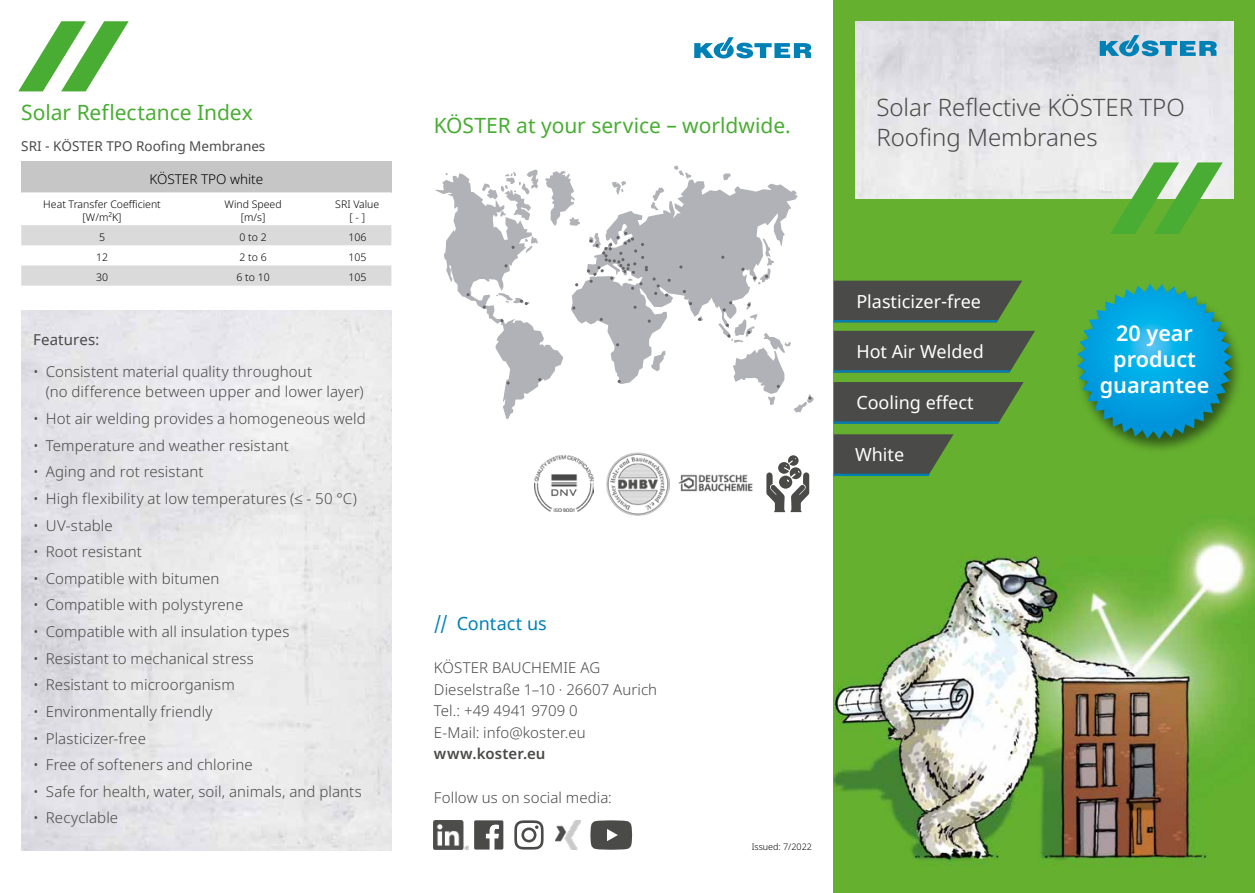
<style>
.page{position:relative;width:1255px;height:893px;background:#fff}
.page>*{position:absolute;margin:0;border:0;box-sizing:border-box;transform-origin:0 0}
.t1{font:300 24px/30px "Noto Sans";color:#4a4a49}
.t2{font:600 21.6px/26px "Noto Sans";color:#fff;text-align:center}
.t3{font:21px "Noto Sans";color:#49ad33}
.t4{font:18px "Noto Sans";color:#fff}
.t5{font:18px "Noto Sans";color:#0081b6}
.t6{font:300 15px/21.6px "Noto Sans";letter-spacing:.005em;color:#4a4a49}
.t7{font:600 15px "Noto Sans";letter-spacing:.01em;color:#4a4a49}
.t8{font:15px "Noto Sans";letter-spacing:.01em;color:#4a4a49}
.t9{font:13.5px "Noto Sans";color:#4a4a49}
.t10{font:300 13.5px "Noto Sans";color:#000}
.t11{font:300 10.5px/12.6px "Noto Sans";color:#000;text-align:center}
.t12{font:300 9px "Noto Sans";color:#000}
</style>
<div class="page">
<div style="left:833px;top:0;width:421px;height:104px;background:#65b02f"></div>
<div style="left:833px;top:104px;width:421px;height:104px;background:#65b02f"></div>
<img style="left:833px;top:208px;width:421px;height:685px">
<img style="left:855px;top:21px;width:378px;height:178px">
<svg style="left:1099px;top:35px;width:117px;height:21px"></svg>
<svg style="left:1110px;top:162px;width:112px;height:72px"></svg>
<svg style="left:18px;top:21px;width:111px;height:70px"></svg>
<div style="left:1073px;top:284px;width:171px;height:171px;background:#000;opacity:.5"></div>
<svg style="left:1076px;top:284px;width:156px;height:155px"></svg>
<div style="left:21px;top:161px;width:370px;height:31px;background:#c6c6c6"></div>
<svg style="left:21px;top:192px;width:370px;height:94px"></svg>
<svg style="left:674px;top:165px;width:17px;height:14px"></svg>
<svg style="left:723px;top:173px;width:7px;height:6px"></svg>
<svg style="left:580px;top:179px;width:217px;height:205px;fill:#b4b5b9"></svg>
<svg style="left:612px;top:181px;width:14px;height:14px"></svg>
<svg style="left:599px;top:318px;width:4px;height:3px"></svg>
<svg style="left:698px;top:316px;width:5px;height:5px"></svg>
<svg style="left:679px;top:265px;width:3px;height:4px"></svg>
<svg style="left:682px;top:290px;width:4px;height:3px"></svg>
<svg style="left:753px;top:238px;width:20px;height:46px"></svg>
<svg style="left:587px;top:232px;width:72px;height:63px"></svg>
<svg style="left:718px;top:301px;width:95px;height:111px"></svg>
<svg style="left:435px;top:170px;width:145px;height:249px"></svg>
<svg style="left:694px;top:37px;width:117px;height:21px"></svg>
<img style="left:534px;top:456px;width:59px;height:56px">
<img style="left:606px;top:452px;width:64px;height:63px">
<img style="left:678px;top:474px;width:75px;height:18px">
<svg style="left:766px;top:455px;width:43px;height:57px"></svg>
<img style="left:434px;top:820px;width:34px;height:30px">
<img style="left:555px;top:820px;width:25px;height:30px">
<svg style="left:474px;top:820px;width:29px;height:29px"></svg>
<svg style="left:514px;top:820px;width:29px;height:29px"></svg>
<svg style="left:590px;top:820px;width:42px;height:30px"></svg>
<svg style="left:833px;top:281px;width:189px;height:41px"></svg>
<svg style="left:833px;top:382px;width:190px;height:42px"></svg>
<svg style="left:833px;top:331px;width:202px;height:41px"></svg>
<svg style="left:833px;top:434px;width:120px;height:42px"></svg>
<h3 class="t3" style="left:21px;top:98px;width:233px">Solar Reflectance Index</h3>
<h1 class="t1" style="left:876px;top:93px;width:310px">Solar Reflective KÖSTER TPO<br>Roofing Membranes</h1>
<h3 class="t3" style="left:434px;top:111px;width:358px">KÖSTER at your service – worldwide.</h3>
<p class="t9" style="left:21px;top:137px;width:246px">SRI - KÖSTER TPO Roofing Membranes</p>
<p class="t10" style="left:149px;top:170px;width:115px">KÖSTER TPO white</p>
<p class="t11" style="left:43px;top:198px;width:119px">Heat Transfer Coefficient [W/m²K]</p>
<p class="t11" style="left:224px;top:198px;width:59px">Wind Speed [m/s]</p>
<p class="t11" style="left:335px;top:198px;width:46px">SRI Value [ - ]</p>
<p class="t11" style="left:99px;top:231px;width:7px">5</p>
<p class="t11" style="left:239px;top:231px;width:29px">0 to 2</p>
<p class="t11" style="left:348px;top:231px;width:19px">106</p>
<p class="t11" style="left:96px;top:251px;width:13px">12</p>
<p class="t11" style="left:239px;top:251px;width:29px">2 to 6</p>
<p class="t11" style="left:348px;top:251px;width:19px">105</p>
<p class="t11" style="left:96px;top:271px;width:13px">30</p>
<p class="t11" style="left:236px;top:271px;width:35px">6 to 10</p>
<p class="t11" style="left:348px;top:271px;width:19px">105</p>
<p class="t8" style="left:33px;top:330px;width:68px">Features:</p>
<p class="t6" style="left:46px;top:362px;width:319px;line-height:20.2px;text-indent:-13px">• Consistent material quality throughout<br>(no difference between upper and lower layer)</p>
<p class="t6" style="left:33px;top:408px;width:334px">• Hot air welding provides a homogeneous weld</p>
<p class="t6" style="left:33px;top:435px;width:257px">• Temperature and weather resistant</p>
<p class="t6" style="left:33px;top:461px;width:172px">• Aging and rot resistant</p>
<p class="t6" style="left:33px;top:488px;width:325px">• High flexibility at low temperatures (≤ - 50 °C)</p>
<p class="t6" style="left:33px;top:515px;width:81px">• UV-stable</p>
<p class="t6" style="left:33px;top:541px;width:110px">• Root resistant</p>
<p class="t6" style="left:33px;top:568px;width:188px">• Compatible with bitumen</p>
<p class="t6" style="left:33px;top:594px;width:212px">• Compatible with polystyrene</p>
<p class="t6" style="left:33px;top:621px;width:258px">• Compatible with all insulation types</p>
<p class="t6" style="left:33px;top:648px;width:222px">• Resistant to mechanical stress</p>
<p class="t6" style="left:33px;top:674px;width:203px">• Resistant to microorganism</p>
<p class="t6" style="left:33px;top:701px;width:181px">• Environmentally friendly</p>
<p class="t6" style="left:33px;top:728px;width:114px">• Plasticizer-free</p>
<p class="t6" style="left:33px;top:754px;width:221px">• Free of softeners and chlorine</p>
<p class="t6" style="left:33px;top:781px;width:330px">• Safe for health, water, soil, animals, and plants</p>
<p class="t6" style="left:33px;top:807px;width:87px">• Recyclable</p>
<p class="t5" style="left:434px;top:611px;width:114px">// Contact us</p>
<p class="t6" style="left:434px;top:657px;width:225px">KÖSTER BAUCHEMIE AG<br>Dieselstraße 1–10 · 26607 Aurich<br>Tel.: +49 4941 9709 0<br>E-Mail: info@koster.eu</p>
<p class="t7" style="left:434px;top:743px;width:113px">www.koster.eu</p>
<p class="t6" style="left:434px;top:787px;width:179px">Follow us on social media:</p>
<p class="t4" style="left:856px;top:289px;width:126px">Plasticizer-free</p>
<p class="t4" style="left:856px;top:339px;width:129px">Hot Air Welded</p>
<p class="t4" style="left:856px;top:390px;width:119px">Cooling effect</p>
<p class="t4" style="left:855px;top:443px;width:51px">White</p>
<p class="t12" style="left:751px;top:840px;width:62px">Issued: 7/2022</p>
<h2 class="t2" style="left:1099px;top:321px;width:111px">20 year product guarantee</h2>
</div>
